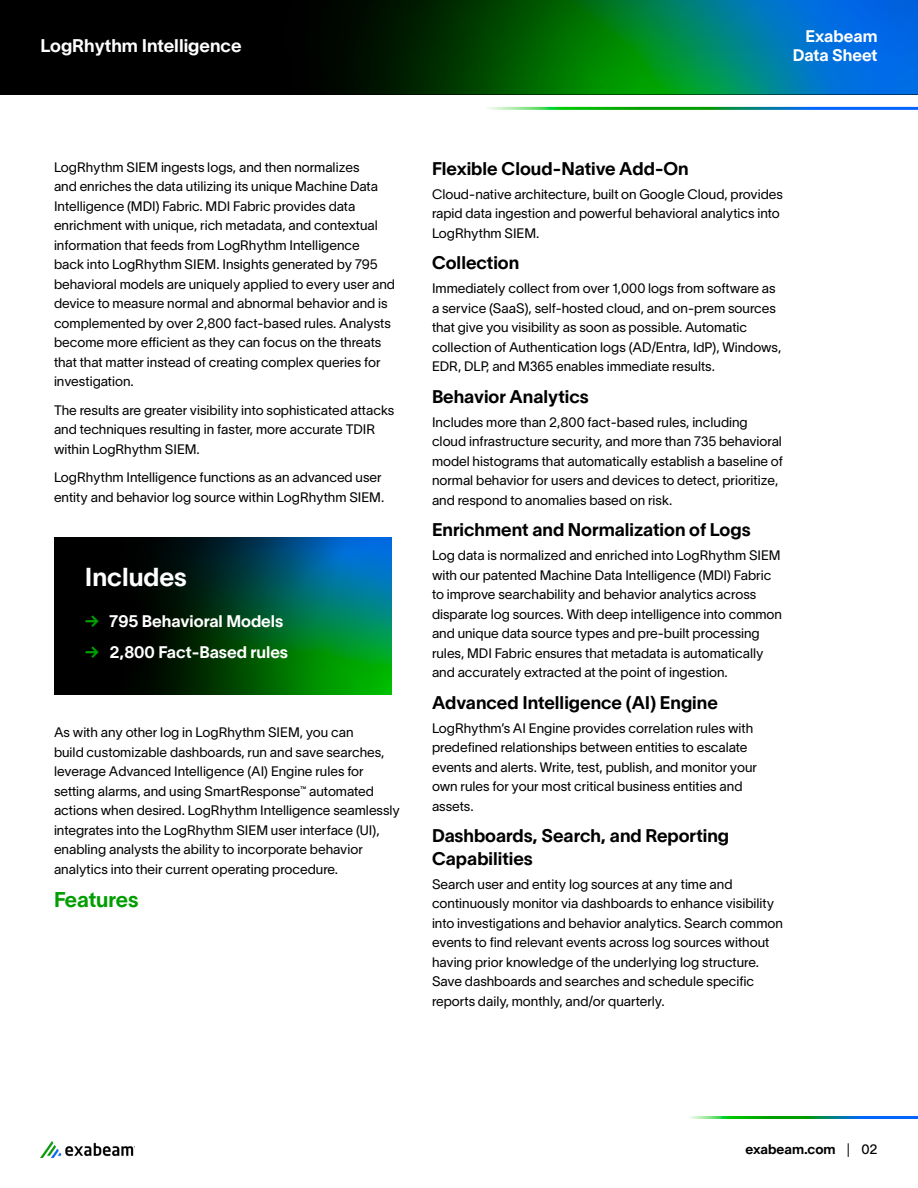
<style>
.page{position:relative;width:918px;height:1188px;background:#fff}
.page>*{position:absolute;margin:0;border:0;box-sizing:border-box;transform-origin:0 0}
.t1{font:25.5px "Lausanne 700";color:#fff}
.t2{font:21px "Lausanne 700";color:#009e00}
.t3{font:18px/22.5px "Lausanne 700";color:#000}
.t4{font:18px "Lausanne 700";color:#fff}
.t5{font:16.5px/19.5px "Lausanne 700";color:#fff;text-align:right}
.t6{font:13.5px/19.5px "Lausanne 300";color:#000}
.t7{font:13.5px "Lausanne 700";color:#000}
.s1{color:#009e00}
.s2{font-family:"Lausanne 400"}
</style>
<div class="page">
<div style="left:0;top:0;width:918px;height:94px;background:#000"></div>
<img style="left:347px;top:0;width:571px;height:94px">
<img style="left:40px;top:1142px;width:95px;height:16px">
<img style="left:54px;top:537px;width:338px;height:157px">
<h3 class="t4" style="left:40px;top:34px;width:203px">LogRhythm Intelligence</h3>
<p class="t5" style="left:793px;top:26px;width:86px">Exabeam<br>Data Sheet</p>
<p class="t6" style="left:54px;top:157px;width:342px">LogRhythm SIEM ingests logs, and then normalizes<br>and enriches the data utilizing its unique Machine Data Intelligence (MDI) Fabric. MDI Fabric provides data enrichment with unique, rich metadata, and contextual information that feeds from LogRhythm Intelligence<br>back into LogRhythm SIEM. Insights generated by 795 behavioral models are uniquely applied to every user and device to measure normal and abnormal behavior and is complemented by over 2,800 fact-based rules. Analysts become more efficient as they can focus on the threats that that matter instead of creating complex queries for investigation.</p>
<p class="t6" style="left:54px;top:400px;width:342px">The results are greater visibility into sophisticated attacks and techniques resulting in faster, more accurate TDIR within LogRhythm SIEM.</p>
<p class="t6" style="left:54px;top:467px;width:332px">LogRhythm Intelligence functions as an advanced user entity and behavior log source within LogRhythm SIEM.</p>
<h1 class="t1" style="left:85px;top:561px;width:104px">Includes</h1>
<p class="t5" style="left:85px;top:611px;width:200px"><span class="s1">→</span> 795 Behavioral Models</p>
<p class="t5" style="left:85px;top:642px;width:205px"><span class="s1">→</span> 2,800 Fact-Based rules</p>
<p class="t6" style="left:54px;top:722px;width:348px">As with any other log in LogRhythm SIEM, you can<br>build customizable dashboards, run and save searches, leverage Advanced Intelligence (AI) Engine rules for setting alarms, and using SmartResponse™ automated actions when desired. LogRhythm Intelligence seamlessly integrates into the LogRhythm SIEM user interface (UI), enabling analysts the ability to incorporate behavior analytics into their current operating procedure.</p>
<h2 class="t2" style="left:54px;top:886px;width:86px">Features</h2>
<h3 class="t3" style="left:432px;top:157px;width:258px">Flexible Cloud-Native Add-On</h3>
<p class="t6" style="left:432px;top:184px;width:352px">Cloud-native architecture, built on Google Cloud, provides rapid data ingestion and powerful behavioral analytics into<br>LogRhythm SIEM.</p>
<h3 class="t3" style="left:432px;top:251px;width:89px">Collection</h3>
<p class="t6" style="left:432px;top:278px;width:351px">Immediately collect from over 1,000 logs from software as a service (SaaS), self-hosted cloud, and on-prem sources that give you visibility as soon as possible. Automatic collection of Authentication logs (AD/Entra, IdP), Windows, EDR, DLP, and M365 enables immediate results.</p>
<h3 class="t3" style="left:432px;top:385px;width:158px">Behavior Analytics</h3>
<p class="t6" style="left:432px;top:412px;width:352px">Includes more than 2,800 fact-based rules, including cloud infrastructure security, and more than 735 behavioral model histograms that automatically establish a baseline of normal behavior for users and devices to detect, prioritize, and respond to anomalies based on risk.</p>
<h3 class="t3" style="left:432px;top:518px;width:320px">Enrichment and Normalization of Logs</h3>
<p class="t6" style="left:432px;top:545px;width:352px">Log data is normalized and enriched into LogRhythm SIEM with our patented Machine Data Intelligence (MDI) Fabric to improve searchability and behavior analytics across disparate log sources. With deep intelligence into common and unique data source types and pre-built processing rules, MDI Fabric ensures that metadata is automatically and accurately extracted at the point of ingestion.</p>
<h3 class="t3" style="left:432px;top:691px;width:287px">Advanced Intelligence (AI) Engine</h3>
<p class="t6" style="left:432px;top:718px;width:327px">LogRhythm’s AI Engine provides correlation rules with predefined relationships between entities to escalate events and alerts. Write, test, publish, and monitor your own rules for your most critical business entities and assets.</p>
<h3 class="t3" style="left:432px;top:824px;width:299px">Dashboards, Search, and Reporting<br>Capabilities</h3>
<p class="t6" style="left:432px;top:874px;width:352px">Search user and entity log sources at any time and continuously monitor via dashboards to enhance visibility into investigations and behavior analytics. Search common events to find relevant events across log sources without having prior knowledge of the underlying log structure.<br>Save dashboards and searches and schedule specific reports daily, monthly, and/or quarterly.</p>
<p class="t7" style="left:745px;top:1141px;width:134px">exabeam.com <span class="s2">| 02</span></p>
</div>
